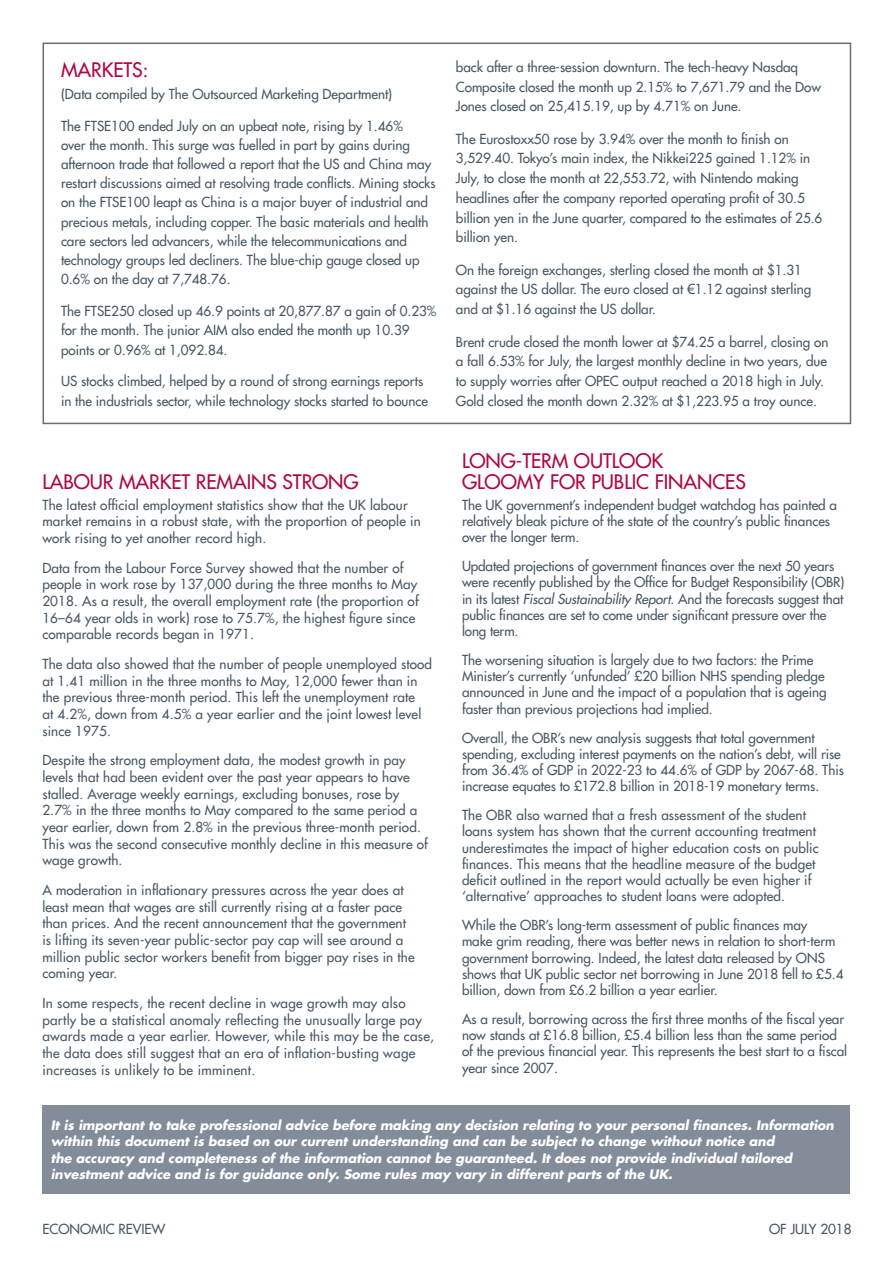
<style>
.page{position:relative;width:893px;height:1263px;background:#fff}
.page>*{position:absolute;margin:0;border:0;box-sizing:border-box;transform-origin:0 0}
.heading_2{font:19.5px/21px "Futura LT";letter-spacing:-.005em;color:#ad083f}
.body_text{font:13.5px/16.2px "Futura LT";letter-spacing:-.005em;color:#475865}
.body_text-2{font:13.5px/16.6px "Futura LT";letter-spacing:.02em;color:#475865}
.Warning_statement{font:italic 700 12.75px/16.5px "Futura LT";letter-spacing:-.005em;color:#fff}
.s1{font-style:italic}
</style>
<div class="page">
<div style="left:43px;top:43px;width:808px;height:381px;border:2px solid #6c6d70"></div>
<div style="left:42px;top:1105px;width:808px;height:89px;background:#828d99"></div>
<p class="heading_2" style="left:61px;top:59px;width:89px">MARKETS:</p>
<p class="body_text" style="left:61px;top:85px;width:333px">(Data compiled by The Outsourced Marketing Department)</p>
<p class="body_text" style="left:61px;top:116px;width:376px;line-height:19.2px">The FTSE100 ended July on an upbeat note, rising by 1.46%<br>over the month. This surge was fuelled in part by gains during afternoon trade that followed a report that the US and China may restart discussions aimed at resolving trade conflicts. Mining stocks on the FTSE100 leapt as China is a major buyer of industrial and precious metals, including copper. The basic materials and health care sectors led advancers, while the telecommunications and technology groups led decliners. The blue-chip gauge closed up 0.6% on the day at 7,748.76.</p>
<p class="body_text" style="left:61px;top:301px;width:377px;line-height:19.2px">The FTSE250 closed up 46.9 points at 20,877.87 a gain of 0.23% for the month. The junior AIM also ended the month up 10.39 points or 0.96% at 1,092.84.</p>
<p class="body_text" style="left:61px;top:372px;width:368px;line-height:19.2px">US stocks climbed, helped by a round of strong earnings reports in the industrials sector, while technology stocks started to bounce</p>
<p class="heading_2" style="left:42px;top:471px;width:318px">LABOUR MARKET REMAINS STRONG</p>
<p class="body_text" style="left:42px;top:496px;width:380px;line-height:16.6px">The latest official employment statistics show that the UK labour market remains in a robust state, with the proportion of people in work rising to yet another record high.</p>
<p class="body_text" style="left:42px;top:559px;width:378px;line-height:16.6px">Data from the Labour Force Survey showed that the number of people in work rose by 137,000 during the three months to May 2018. As a result, the overall employment rate (the proportion of 16–64 year olds in work) rose to 75.7%, the highest figure since comparable records began in 1971.</p>
<p class="body_text" style="left:42px;top:655px;width:391px;line-height:16.6px">The data also showed that the number of people unemployed stood at 1.41 million in the three months to May, 12,000 fewer than in the previous three-month period. This left the unemployment rate<br>at 4.2%, down from 4.5% a year earlier and the joint lowest level since 1975.</p>
<p class="body_text" style="left:42px;top:752px;width:387px;line-height:16.6px">Despite the strong employment data, the modest growth in pay levels that had been evident over the past year appears to have stalled. Average weekly earnings, excluding bonuses, rose by 2.7% in the three months to May compared to the same period a year earlier, down from 2.8% in the previous three-month period.<br>This was the second consecutive monthly decline in this measure of wage growth.</p>
<p class="body_text" style="left:42px;top:881px;width:374px;line-height:16.6px">A moderation in inflationary pressures across the year does at least mean that wages are still currently rising at a faster pace than prices. And the recent announcement that the government is lifting its seven-year public-sector pay cap will see around a million public sector workers benefit from bigger pay rises in the coming year.</p>
<p class="body_text-2" style="left:42px;top:994px;width:393px">In some respects, the recent decline in wage growth may also partly be a statistical anomaly reflecting the unusually large pay awards made a year earlier. However, while this may be the case, the data does still suggest that an era of inflation-busting wage increases is unlikely to be imminent.</p>
<p class="body_text" style="left:456px;top:57px;width:367px;line-height:19.6px">back after a three-session downturn. The tech-heavy Nasdaq<br>Composite closed the month up 2.15% to 7,671.79 and the Dow<br>Jones closed on 25,415.19, up by 4.71% on June.</p>
<p class="body_text" style="left:456px;top:129px;width:368px;line-height:19.6px">The Eurostoxx50 rose by 3.94% over the month to finish on 3,529.40. Tokyo’s main index, the Nikkei225 gained 1.12% in July, to close the month at 22,553.72, with Nintendo making headlines after the company reported operating profit of 30.5 billion yen in the June quarter, compared to the estimates of 25.6 billion yen.</p>
<p class="body_text" style="left:456px;top:260px;width:357px;line-height:19.6px">On the foreign exchanges, sterling closed the month at $1.31 against the US dollar. The euro closed at €1.12 against sterling and at $1.16 against the US dollar.</p>
<p class="body_text" style="left:456px;top:332px;width:374px;line-height:19.6px">Brent crude closed the month lower at $74.25 a barrel, closing on a fall 6.53% for July, the largest monthly decline in two years, due to supply worries after OPEC output reached a 2018 high in July.<br>Gold closed the month down 2.32% at $1,223.95 a troy ounce.</p>
<p class="heading_2" style="left:462px;top:451px;width:285px">LONG-TERM OUTLOOK<br>GLOOMY FOR PUBLIC FINANCES</p>
<p class="body_text" style="left:462px;top:497px;width:377px">The UK government’s independent budget watchdog has painted a relatively bleak picture of the state of the country’s public finances over the longer term.</p>
<p class="body_text" style="left:462px;top:558px;width:384px">Updated projections of government finances over the next 50 years were recently published by the Office for Budget Responsibility (OBR) in its latest <span class="s1">Fiscal Sustainability Report</span>. And the forecasts suggest that public finances are set to come under significant pressure over the long term.</p>
<p class="body_text" style="left:462px;top:652px;width:366px">The worsening situation is largely due to two factors: the Prime Minister’s currently ‘unfunded’ £20 billion NHS spending pledge announced in June and the impact of a population that is ageing faster than previous projections had implied.</p>
<p class="body_text" style="left:462px;top:729px;width:383px">Overall, the OBR’s new analysis suggests that total government spending, excluding interest payments on the nation’s debt, will rise from 36.4% of GDP in 2022-23 to 44.6% of GDP by 2067-68. This increase equates to £172.8 billion in 2018-19 monetary terms.</p>
<p class="body_text" style="left:462px;top:807px;width:358px">The OBR also warned that a fresh assessment of the student loans system has shown that the current accounting treatment underestimates the impact of higher education costs on public finances. This means that the headline measure of the budget deficit outlined in the report would actually be even higher if ‘alternative’ approaches to student loans were adopted.</p>
<p class="body_text" style="left:462px;top:917px;width:383px">While the OBR’s long-term assessment of public finances may<br>make grim reading, there was better news in relation to short-term government borrowing. Indeed, the latest data released by ONS shows that UK public sector net borrowing in June 2018 fell to £5.4 billion, down from £6.2 billion a year earlier.</p>
<p class="body_text" style="left:462px;top:1011px;width:387px">As a result, borrowing across the first three months of the fiscal year now stands at £16.8 billion, £5.4 billion less than the same period of the previous financial year. This represents the best start to a fiscal year since 2007.</p>
<p class="Warning_statement" style="left:51px;top:1117px;width:785px">It is important to take professional advice before making any decision relating to your personal finances. Information within this document is based on our current understanding and can be subject to change without notice and<br>the accuracy and completeness of the information cannot be guaranteed. It does not provide individual tailored investment advice and is for guidance only. Some rules may vary in different parts of the UK.</p>
<p class="body_text" style="left:43px;top:1221px;width:124px">ECONOMIC REVIEW</p>
<p class="body_text" style="left:769px;top:1221px;width:84px">OF JULY 2018</p>
</div>
